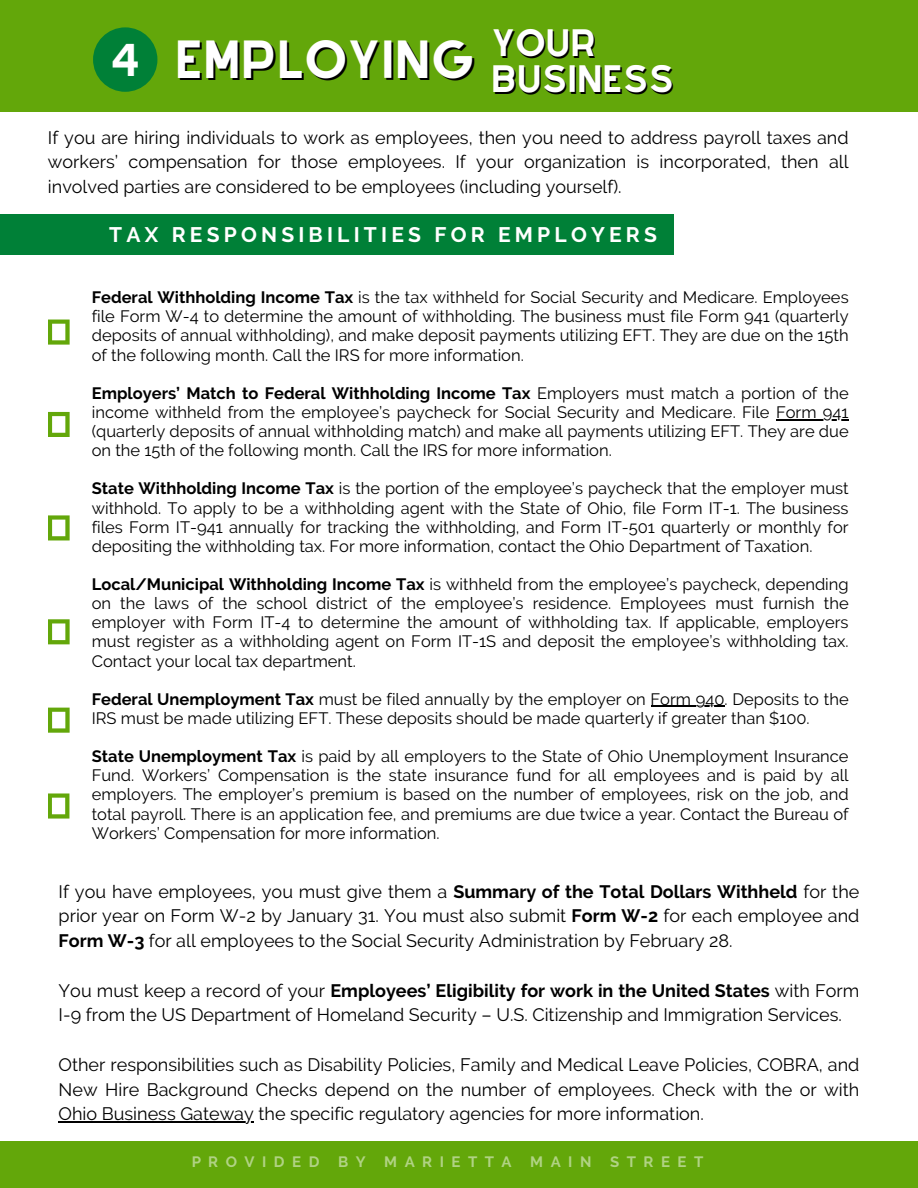
<style>
.page{position:relative;width:918px;height:1188px;background:#fff}
.page>*{position:absolute;margin:0;border:0;box-sizing:border-box;transform-origin:0 0}
.t1{font:46.95px "Alyssum Sans";color:#fff}
.t2{font:33.45px "Alyssum Sans";color:#fff}
.t3{font:700 21px "Raleway";letter-spacing:.2em;color:#fff}
.t4{font:18px/24.8px "Raleway";color:#000;text-align:justify}
.t5{font:16.5px/19.2px "Raleway";color:#000;text-align:justify}
.t6{font:700 15px "Raleway";letter-spacing:.5em;color:#fff}
.s1{font-size:40.2px}
.s2{font-weight:700}
</style>
<div class="page">
<div style="left:0;top:1141px;width:918px;height:47px;background:#63a70a"></div>
<hr style="left:776px;top:419px;width:73px;height:1px;background:#000">
<hr style="left:651px;top:706px;width:74px;height:1px;background:#000">
<svg style="left:48px;top:320px;width:22px;height:25px"></svg>
<svg style="left:48px;top:619px;width:22px;height:25px"></svg>
<svg style="left:48px;top:412px;width:22px;height:25px"></svg>
<svg style="left:48px;top:515px;width:22px;height:26px"></svg>
<svg style="left:48px;top:793px;width:21px;height:26px"></svg>
<svg style="left:48px;top:708px;width:22px;height:25px"></svg>
<div style="left:0;top:0;width:918px;height:112px;background:#63a70a"></div>
<div style="left:93px;top:27px;width:64px;height:65px;background:#008037;border-radius:50%"></div>
<div style="left:0;top:215px;width:673px;height:40px;background:#008037"></div>
<hr style="left:59px;top:1121px;width:195px;height:2px;background:#000">
<h1 class="t1" style="left:111px;top:31px;width:488px"><span class="s1">4</span> EMPLOYING <sup>YOUR</sup></h1>
<h2 class="t2" style="left:491px;top:59px;width:184px">BUSINESS</h2>
<p class="t4" style="left:48px;top:125px;width:802px">If you are hiring individuals to work as employees, then you need to address payroll taxes and workers’ compensation for those employees. If your organization is incorporated, then all involved parties are considered to be employees (including yourself).</p>
<p class="t3" style="left:109px;top:222px;width:549px">TAX RESPONSIBILITIES FOR EMPLOYERS</p>
<p class="t5" style="left:92px;top:288px;width:758px"><span class="s2">Federal Withholding Income Tax</span> is the tax withheld for Social Security and Medicare. Employees file Form W-4 to determine the amount of withholding. The business must file Form 941 (quarterly deposits of annual withholding), and make deposit payments utilizing EFT. They are due on the 15th of the following month. Call the IRS for more information.</p>
<p class="t5" style="left:92px;top:383px;width:758px"><span class="s2">Employers’ Match to Federal Withholding Income Tax</span> Employers must match a portion of the income withheld from the employee’s paycheck for Social Security and Medicare. File Form 941 (quarterly deposits of annual withholding match) and make all payments utilizing EFT. They are due on the 15th of the following month. Call the IRS for more information.</p>
<p class="t5" style="left:92px;top:479px;width:758px"><span class="s2">State Withholding Income Tax</span> is the portion of the employee’s paycheck that the employer must withhold. To apply to be a withholding agent with the State of Ohio, file Form IT-1. The business files Form IT-941 annually for tracking the withholding, and Form IT-501 quarterly or monthly for depositing the withholding tax. For more information, contact the Ohio Department of Taxation.</p>
<p class="t5" style="left:92px;top:575px;width:758px"><span class="s2">Local/Municipal Withholding Income Tax</span> is withheld from the employee’s paycheck, depending on the laws of the school district of the employee’s residence. Employees must furnish the employer with Form IT-4 to determine the amount of withholding tax. If applicable, employers must register as a withholding agent on Form IT-1S and deposit the employee’s withholding tax.<br>Contact your local tax department.</p>
<p class="t5" style="left:92px;top:689px;width:758px"><span class="s2">Federal Unemployment Tax</span> must be filed annually by the employer on Form 940. Deposits to the<br>IRS must be made utilizing EFT. These deposits should be made quarterly if greater than $100.</p>
<p class="t5" style="left:92px;top:747px;width:758px"><span class="s2">State Unemployment Tax</span> is paid by all employers to the State of Ohio Unemployment Insurance Fund. Workers’ Compensation is the state insurance fund for all employees and is paid by all employers. The employer’s premium is based on the number of employees, risk on the job, and total payroll. There is an application fee, and premiums are due twice a year. Contact the Bureau of Workers’ Compensation for more information.</p>
<p class="t4" style="left:59px;top:879px;width:802px">If you have employees, you must give them a <span class="s2">Summary of the Total Dollars Withheld</span> for the prior year on Form W-2 by January 31. You must also submit <span class="s2">Form W-2</span> for each employee and <span class="s2">Form W-3</span> for all employees to the Social Security Administration by February 28.</p>
<p class="t4" style="left:59px;top:978px;width:802px">You must keep a record of your <span class="s2">Employees’ Eligibility for work in the United States</span> with Form<br>I-9 from the US Department of Homeland Security – U.S. Citizenship and Immigration Services.</p>
<p class="t4" style="left:59px;top:1052px;width:802px">Other responsibilities such as Disability Policies, Family and Medical Leave Policies, COBRA, and New Hire Background Checks depend on the number of employees. Check with the or with Ohio Business Gateway the specific regulatory agencies for more information.</p>
<p class="t6" style="left:191px;top:1153px;width:514px">PROVIDED BY MARIETTA MAIN STREET</p>
</div>
